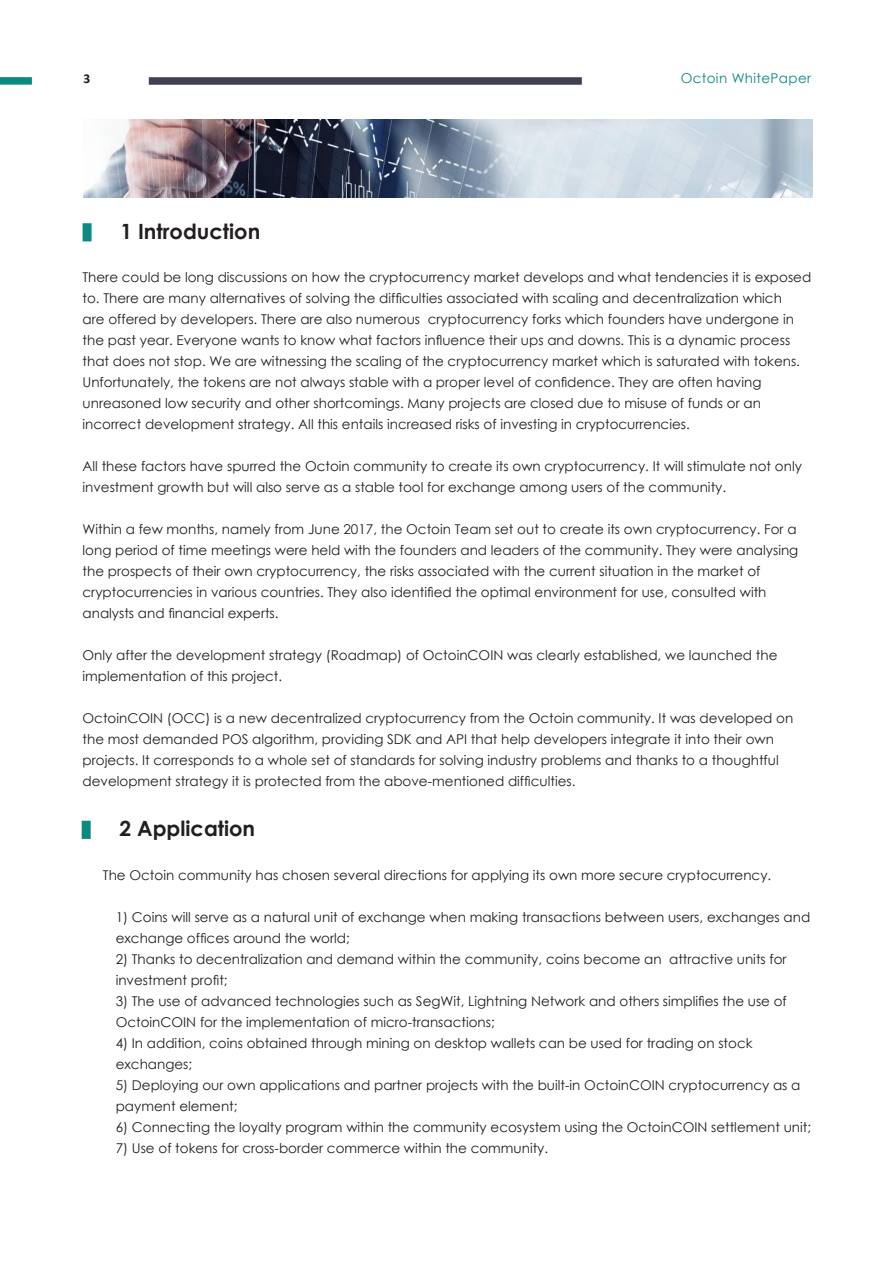
<style>
.page{position:relative;width:893px;height:1263px;background:#fff}
.page>*{position:absolute;margin:0;border:0;box-sizing:border-box;transform-origin:0 0}
.t1{font:700 21px "Century Gothic";color:#241f1f}
.t2{font:13.5px/21px "Century Gothic";color:#241f1f}
.t3{font:13.5px "Century Gothic";letter-spacing:.025em;color:#0a8a81}
.t4{font:700 13.5px "Calibri";color:#241f1f}
</style>
<div class="page">
<img style="left:84px;top:119px;width:728px;height:79px">
<div style="left:83px;top:223px;width:9px;height:18px;background:#0a8a81"></div>
<div style="left:82px;top:821px;width:9px;height:18px;background:#0a8a81"></div>
<div style="left:149px;top:77px;width:433px;height:8px;background:#3f4151"></div>
<div style="left:0;top:77px;width:32px;height:8px;background:#0a8a81"></div>
<p class="t4" style="left:84px;top:69px;width:8px">3</p>
<p class="t3" style="left:681px;top:69px;width:132px">Octoin WhitePaper</p>
<h1 class="t1" style="left:120px;top:215px;width:141px">1 Introduction</h1>
<p class="t2" style="left:83px;top:267px;width:730px">There could be long discussions on how the cryptocurrency market develops and what tendencies it is exposed to. There are many alternatives of solving the difficulties associated with scaling and decentralization which<br>are offered by developers. There are also numerous cryptocurrency forks which founders have undergone in the past year. Everyone wants to know what factors influence their ups and downs. This is a dynamic process that does not stop. We are witnessing the scaling of the cryptocurrency market which is saturated with tokens.<br>Unfortunately, the tokens are not always stable with a proper level of confidence. They are often having unreasoned low security and other shortcomings. Many projects are closed due to misuse of funds or an incorrect development strategy. All this entails increased risks of investing in cryptocurrencies.</p>
<p class="t2" style="left:83px;top:456px;width:721px">All these factors have spurred the Octoin community to create its own cryptocurrency. It will stimulate not only investment growth but will also serve as a stable tool for exchange among users of the community.</p>
<p class="t2" style="left:83px;top:519px;width:717px">Within a few months, namely from June 2017, the Octoin Team set out to create its own cryptocurrency. For a long period of time meetings were held with the founders and leaders of the community. They were analysing the prospects of their own cryptocurrency, the risks associated with the current situation in the market of cryptocurrencies in various countries. They also identified the optimal environment for use, consulted with analysts and financial experts.</p>
<p class="t2" style="left:83px;top:645px;width:696px">Only after the development strategy (Roadmap) of OctoinCOIN was clearly established, we launched the implementation of this project.</p>
<p class="t2" style="left:83px;top:708px;width:712px">OctoinCOIN (OCC) is a new decentralized cryptocurrency from the Octoin community. It was developed on the most demanded POS algorithm, providing SDK and API that help developers integrate it into their own projects. It corresponds to a whole set of standards for solving industry problems and thanks to a thoughtful development strategy it is protected from the above-mentioned difficulties.</p>
<h1 class="t1" style="left:120px;top:813px;width:137px">2 Application</h1>
<p class="t2" style="left:103px;top:864px;width:670px">The Octoin community has chosen several directions for applying its own more secure cryptocurrency.</p>
<p class="t2" style="left:116px;top:906px;width:696px">1) Coins will serve as a natural unit of exchange when making transactions between users, exchanges and exchange offices around the world;</p>
<p class="t2" style="left:116px;top:948px;width:672px">2) Thanks to decentralization and demand within the community, coins become an attractive units for investment profit;</p>
<p class="t2" style="left:116px;top:990px;width:673px">3) The use of advanced technologies such as SegWit, Lightning Network and others simplifies the use of<br>OctoinCOIN for the implementation of micro-transactions;</p>
<p class="t2" style="left:116px;top:1032px;width:638px">4) In addition, coins obtained through mining on desktop wallets can be used for trading on stock exchanges;</p>
<p class="t2" style="left:116px;top:1074px;width:686px">5) Deploying our own applications and partner projects with the built-in OctoinCOIN cryptocurrency as a payment element;</p>
<p class="t2" style="left:116px;top:1116px;width:697px">6) Connecting the loyalty program within the community ecosystem using the OctoinCOIN settlement unit;</p>
<p class="t2" style="left:116px;top:1137px;width:434px">7) Use of tokens for cross-border commerce within the community.</p>
</div>
